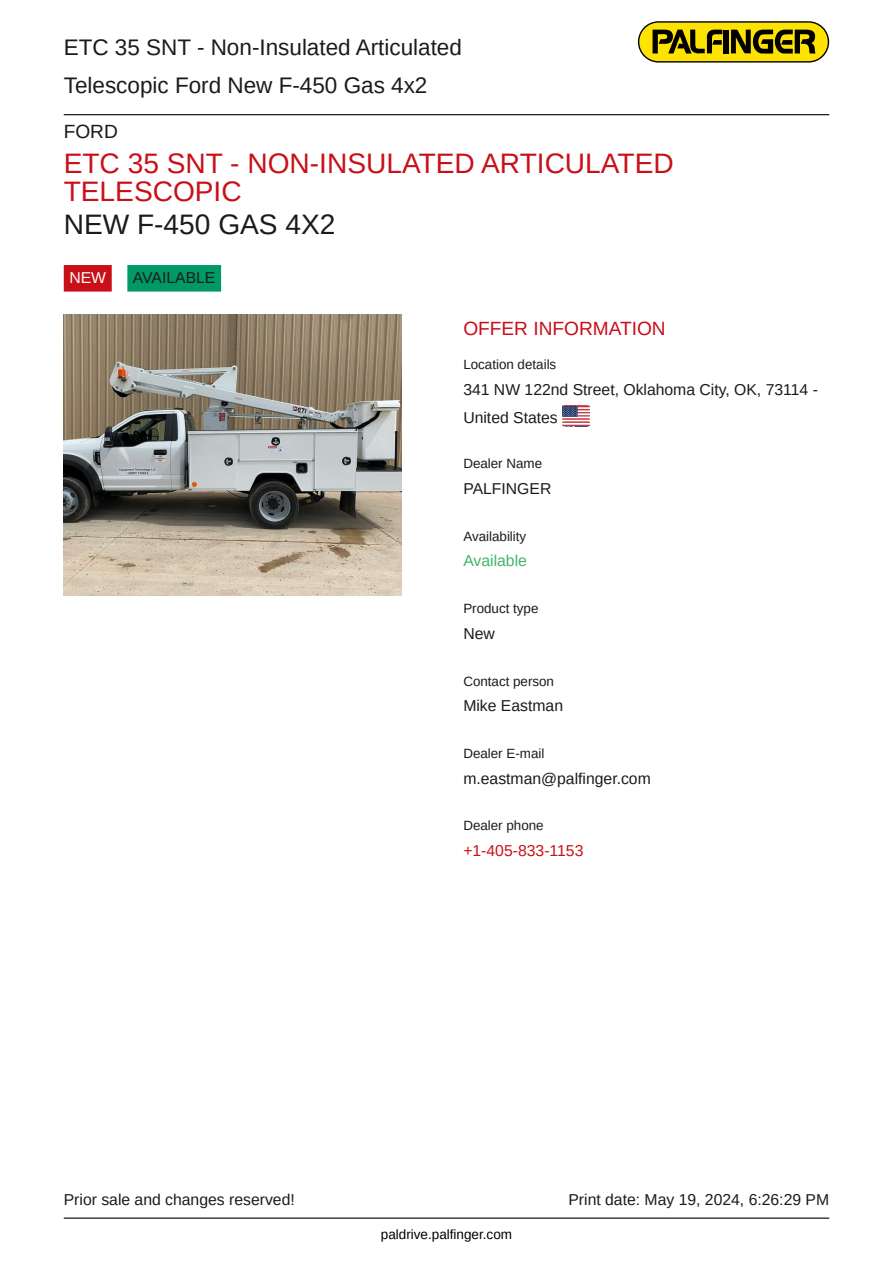
<style>
.page{position:relative;width:893px;height:1263px;background:#fff}
.page>*{position:absolute;margin:0;border:0;box-sizing:border-box;transform-origin:0 0}
.t1{font:28.2px/28.2px "Arimo";color:#c91019}
.t2{font:28.2px "Arimo";color:#1b1b1b}
.t3{font:22.5px/38.5px "Arimo";color:#1b1b1b}
.t4{font:19.2px "Arimo";color:#c91019}
.t5{font:19.2px "Arimo";color:#1b1b1b}
.t6{font:15.75px/28.3px "Arimo";color:#1b1b1b}
.t7{font:15.75px "Arimo";color:#c91019}
.t8{font:15.75px "Arimo";color:#43b36c}
.t9{font:15.75px "Arimo";color:#fff}
.t10{font:13.5px "Arimo";color:#000}
.t11{font:13.35px "Arimo";color:#1b1b1b}
</style>
<div class="page">
<hr style="left:64px;top:114px;width:765px;height:1px;background:#000">
<hr style="left:64px;top:1217px;width:765px;height:2px;background:#000">
<svg style="left:638px;top:21px;width:191px;height:42px;background:#a4930f"></svg>
<div style="left:64px;top:265px;width:48px;height:27px;background:#c91019"></div>
<div style="left:127px;top:265px;width:94px;height:27px;background:#096"></div>
<img style="left:64px;top:314px;width:337px;height:282px">
<hr style="left:562px;top:424px;width:27px;height:2px;background:#bd3d44">
<svg style="left:562px;top:406px;width:27px;height:17px"></svg>
<h2 class="t3" style="left:64px;top:30px;width:400px">ETC 35 SNT - Non-Insulated Articulated<br>Telescopic Ford New F-450 Gas 4x2</h2>
<p class="t5" style="left:64px;top:124px;width:56px">FORD</p>
<h1 class="t1" style="left:64px;top:151px;width:611px">ETC 35 SNT - NON-INSULATED ARTICULATED<br>TELESCOPIC</h1>
<h1 class="t2" style="left:64px;top:213px;width:273px">NEW F-450 GAS 4X2</h1>
<p class="t9" style="left:69px;top:271px;width:38px">NEW</p>
<p class="t6" style="left:133px;top:264px;width:84px">AVAILABLE</p>
<p class="t4" style="left:463px;top:321px;width:204px">OFFER INFORMATION</p>
<p class="t11" style="left:463px;top:359px;width:94px">Location details</p>
<p class="t6" style="left:463px;top:376px;width:356px">341 NW 122nd Street, Oklahoma City, OK, 73114 -<br>United States</p>
<p class="t11" style="left:463px;top:458px;width:80px">Dealer Name</p>
<p class="t6" style="left:463px;top:476px;width:90px">PALFINGER</p>
<p class="t11" style="left:463px;top:531px;width:64px">Availability</p>
<p class="t8" style="left:463px;top:555px;width:65px">Available</p>
<p class="t11" style="left:463px;top:603px;width:77px">Product type</p>
<p class="t6" style="left:463px;top:621px;width:33px">New</p>
<p class="t11" style="left:463px;top:676px;width:92px">Contact person</p>
<p class="t6" style="left:463px;top:693px;width:101px">Mike Eastman</p>
<p class="t11" style="left:463px;top:748px;width:83px">Dealer E-mail</p>
<p class="t6" style="left:463px;top:766px;width:189px">m.eastman@palfinger.com</p>
<p class="t11" style="left:463px;top:821px;width:82px">Dealer phone</p>
<p class="t7" style="left:463px;top:845px;width:122px">+1-405-833-1153</p>
<p class="t6" style="left:64px;top:1187px;width:233px">Prior sale and changes reserved!</p>
<p class="t6" style="left:568px;top:1187px;width:262px">Print date: May 19, 2024, 6:26:29 PM</p>
<p class="t10" style="left:381px;top:1229px;width:133px">paldrive.palfinger.com</p>
</div>
